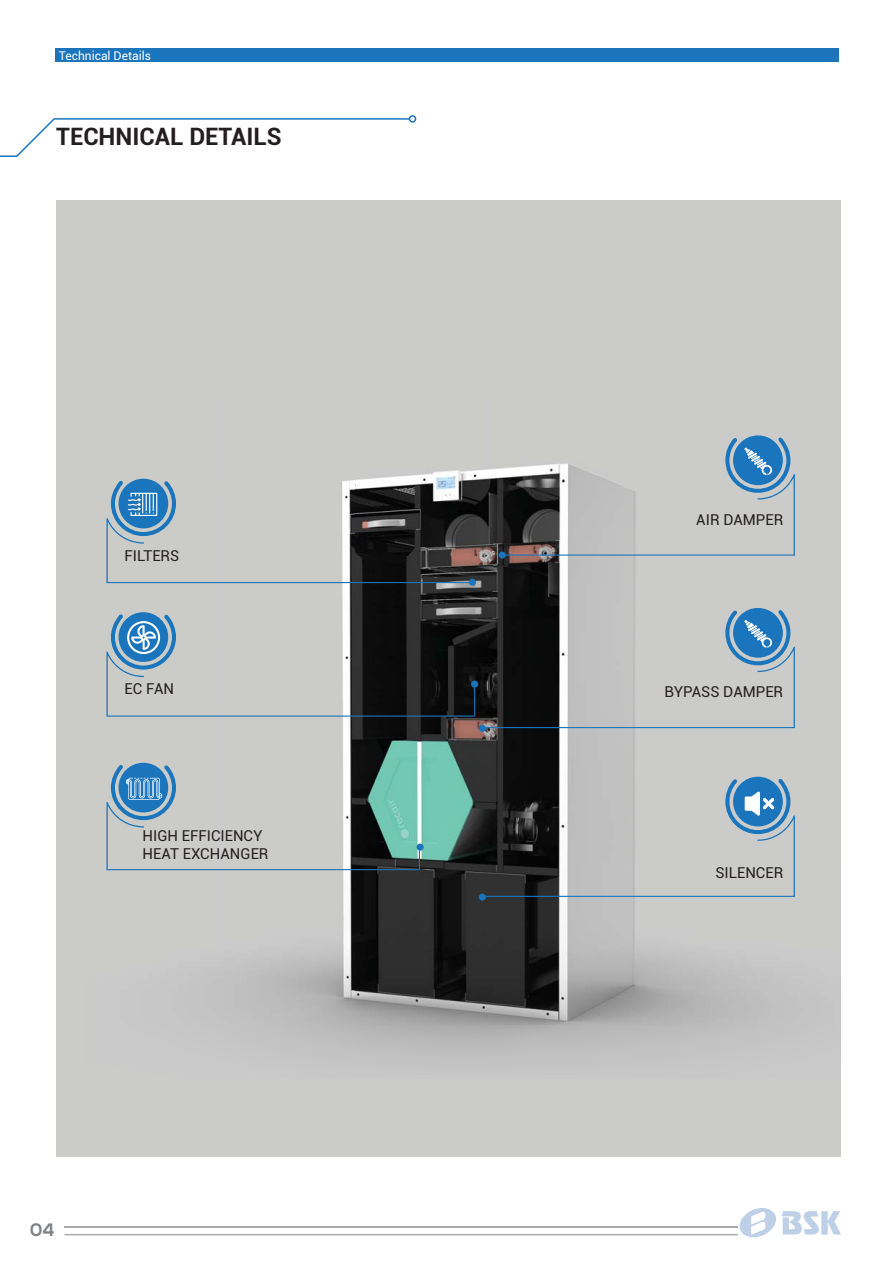
<style>
.page{position:relative;width:893px;height:1263px;background:#fff}
.page>*{position:absolute;margin:0;border:0;box-sizing:border-box;transform-origin:0 0}
.t1{font:700 24px "Roboto";color:#231f20}
.t2{font:700 18px "Nexa";color:#808285}
.t3{font:15px/18px "Roboto";color:#231f20}
.t4{font:12px "Roboto";color:#fff}
</style>
<div class="page">
<div style="left:56px;top:200px;width:784px;height:957px;background:#cbcbca"></div>
<img style="left:106px;top:400px;width:735px;height:678px">
<svg style="left:0;top:118px;width:411px;height:39px"></svg>
<div style="left:409px;top:115px;width:7px;height:8px;border:2px solid #1b75bc;border-radius:50%"></div>
<div style="left:471px;top:680px;width:7px;height:8px;background:#1b75bc;border-radius:50%"></div>
<hr style="left:474px;top:684px;width:1px;height:32px;background:#1b75bc">
<hr style="left:106px;top:715px;width:368px;height:2px;background:#1b75bc">
<div style="left:479px;top:725px;width:7px;height:7px;background:#1b75bc;border-radius:50%"></div>
<hr style="left:482px;top:727px;width:313px;height:1px;background:#1b75bc">
<svg style="left:725px;top:610px;width:70px;height:117px"></svg>
<div style="left:479px;top:893px;width:7px;height:8px;background:#1b75bc;border-radius:50%"></div>
<hr style="left:482px;top:896px;width:313px;height:1px;background:#1b75bc">
<div style="left:417px;top:844px;width:7px;height:7px;background:#1b75bc;border-radius:50%"></div>
<hr style="left:106px;top:869px;width:314px;height:1px;background:#1b75bc">
<svg style="left:419px;top:851px;width:1px;height:18px"></svg>
<div style="left:499px;top:551px;width:7px;height:8px;background:#1b75bc;border-radius:50%"></div>
<hr style="left:502px;top:554px;width:293px;height:2px;background:#1b75bc">
<svg style="left:725px;top:437px;width:70px;height:119px"></svg>
<svg style="left:106px;top:614px;width:70px;height:102px"></svg>
<div style="left:469px;top:579px;width:7px;height:7px;background:#1b75bc;border-radius:50%"></div>
<hr style="left:106px;top:582px;width:368px;height:1px;background:#1b75bc">
<svg style="left:106px;top:765px;width:70px;height:105px"></svg>
<svg style="left:725px;top:779px;width:70px;height:118px"></svg>
<div style="left:62px;top:49px;width:776px;height:13px;background:#1b75bc"></div>
<hr style="left:64px;top:1226px;width:674px;height:2px;background:#a7a9ac">
<hr style="left:64px;top:1234px;width:674px;height:1px;background:#a7a9ac">
<svg style="left:106px;top:481px;width:70px;height:102px"></svg>
<svg style="left:740px;top:1208px;width:101px;height:29px"></svg>
<p class="t4" style="left:59px;top:49px;width:94px">Technical Details</p>
<h1 class="t1" style="left:56px;top:123px;width:227px">TECHNICAL DETAILS</h1>
<p class="t3" style="left:125px;top:546px;width:56px">FILTERS</p>
<p class="t3" style="left:125px;top:680px;width:51px">EC FAN</p>
<p class="t3" style="left:143px;top:826px;width:127px">HIGH EFFICIENCY<br>HEAT EXCHANGER</p>
<p class="t2" style="left:30px;top:1219px;width:26px">04</p>
<p class="t3" style="left:696px;top:511px;width:88px">AIR DAMPER</p>
<p class="t3" style="left:665px;top:683px;width:120px">BYPASS DAMPER</p>
<p class="t3" style="left:715px;top:864px;width:69px">SILENCER</p>
</div>
